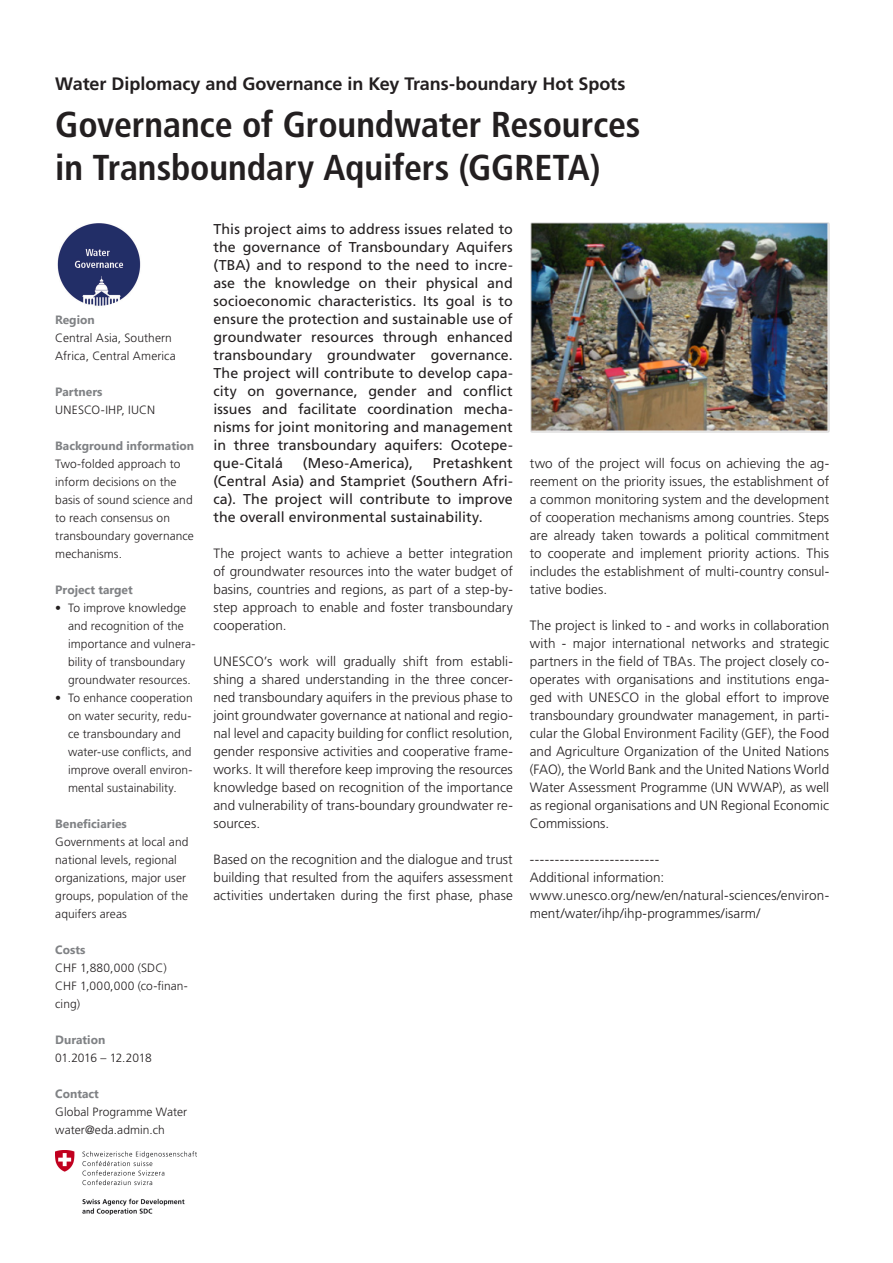
<style>
.page{position:relative;width:893px;height:1263px;background:#fff}
.page>*{position:absolute;margin:0;border:0;box-sizing:border-box;transform-origin:0 0}
.t1{font:700 condensed 36px/43.2px "Frutiger LT Pro";letter-spacing:-.005em;color:#231f20}
.t2{font:700 18px "Frutiger LT Pro";letter-spacing:-.005em;color:#231f20}
.t3{font:14.25px/18px "Frutiger LT Pro";letter-spacing:.005em;color:#231f20;text-align:justify}
.t4{font:300 13.5px/18px "Frutiger LT Pro";letter-spacing:.005em;color:#231f20;text-align:justify}
.t5{font:300 12px/18px "Frutiger LT Pro";letter-spacing:.005em;color:#231f20}
.t6{font:700 12px "Segoe UI";color:#808285}
.t7{font:300 12px "Frutiger LT Pro";letter-spacing:-.025em;color:#231f20}
</style>
<div class="page">
<img style="left:531px;top:222px;width:298px;height:210px">
<img style="left:57px;top:223px;width:84px;height:83px">
<img style="left:55px;top:1150px;width:141px;height:64px">
<h2 class="t2" style="left:55px;top:73px;width:572px">Water Diplomacy and Governance in Key Trans-boundary Hot Spots</h2>
<h1 class="t1" style="left:55px;top:103px;width:587px">Governance of Groundwater Resources in Transboundary Aquifers (GGRETA)</h1>
<p class="t6" style="left:55px;top:308px;width:41px">Region</p>
<p class="t5" style="left:55px;top:329px;width:122px">Central Asia, Southern<br>Africa, Central America</p>
<p class="t6" style="left:55px;top:380px;width:49px">Partners</p>
<p class="t5" style="left:55px;top:401px;width:101px">UNESCO-IHP, IUCN</p>
<p class="t6" style="left:55px;top:434px;width:140px">Background information</p>
<p class="t5" style="left:55px;top:455px;width:140px">Two-folded approach to inform decisions on the basis of sound science and to reach consensus on transboundary governance mechanisms.</p>
<p class="t6" style="left:55px;top:578px;width:79px">Project target</p>
<p class="t5" style="left:68px;top:599px;width:129px;text-indent:-13px">• To improve knowledge and recognition of the importance and vulnera&shy;bility of transboundary groundwater resources.</p>
<p class="t5" style="left:68px;top:689px;width:126px;text-indent:-13px">• To enhance cooperation on water security, redu&shy;ce transboundary and water-use conflicts, and improve overall environ&shy;mental sustainability.</p>
<p class="t6" style="left:55px;top:812px;width:73px">Beneficiaries</p>
<p class="t5" style="left:55px;top:833px;width:135px">Governments at local and national levels, regional organizations, major user groups, population of the aquifers areas</p>
<p class="t6" style="left:55px;top:938px;width:32px">Costs</p>
<p class="t5" style="left:55px;top:959px;width:134px">CHF 1,880,000 (SDC)<br>CHF 1,000,000 (co-finan&shy;cing)</p>
<p class="t6" style="left:55px;top:1028px;width:52px">Duration</p>
<p class="t7" style="left:55px;top:1051px;width:98px">01.2016 – 12.2018</p>
<p class="t6" style="left:55px;top:1082px;width:45px">Contact</p>
<p class="t5" style="left:55px;top:1103px;width:133px">Global Programme Water water@eda.admin.ch</p>
<p class="t3" style="left:213px;top:220px;width:301px">This project aims to address issues related to the governance of Transboundary Aquifers (TBA) and to respond to the need to incre&shy;ase the knowledge on their physical and socioeconomic characteristics. Its goal is to ensure the protection and sustainable use of groundwater resources through enhanced transboundary groundwater governance.<br>The project will contribute to develop capa&shy;city on governance, gender and conflict issues and facilitate coordination mecha&shy;nisms for joint monitoring and management in three transboundary aquifers: Ocotepe&shy;que-Citalá</p>
<p class="t3" style="left:303px;top:454px;width:112px">(Meso-America),</p>
<p class="t3" style="left:213px;top:454px;width:301px;text-indent:219px">Pretashkent (Central Asia) and Stampriet (Southern Afri&shy;ca). The project will contribute to improve the overall environmental sustainability.</p>
<p class="t4" style="left:213px;top:544px;width:301px">The project wants to achieve a better integration of groundwater resources into the water budget of basins, countries and regions, as part of a step-by&shy;step approach to enable and foster transboundary cooperation.</p>
<p class="t4" style="left:213px;top:652px;width:301px">UNESCO’s work will gradually shift from establi&shy;shing a shared understanding in the three concer&shy;ned transboundary aquifers in the previous phase to joint groundwater governance at national and regio&shy;nal level and capacity building for conflict resolution, gender responsive activities and cooperative frame&shy;works. It will therefore keep improving the resources knowledge based on recognition of the importance and vulnerability of trans-boundary groundwater re&shy;sources.</p>
<p class="t4" style="left:213px;top:850px;width:301px">Based on the recognition and the dialogue and trust building that resulted from the aquifers assessment activities undertaken during the first phase, phase</p>
<p class="t4" style="left:530px;top:454px;width:301px">two of the project will focus on achieving the ag&shy;reement on the priority issues, the establishment of a common monitoring system and the development of cooperation mechanisms among countries. Steps are already taken towards a political commitment to cooperate and implement priority actions. This includes the establishment of multi-country consul&shy;tative bodies.</p>
<p class="t4" style="left:530px;top:616px;width:301px">The project is linked to - and works in collaboration with - major international networks and strategic partners in the field of TBAs. The project closely co&shy;operates with organisations and institutions enga&shy;ged with UNESCO in the global effort to improve transboundary groundwater management, in parti&shy;cular the Global Environment Facility (GEF), the Food and Agriculture Organization of the United Nations (FAO), the World Bank and the United Nations World Water Assessment Programme (UN WWAP), as well as regional organisations and UN Regional Economic Commissions.</p>
<p class="t4" style="left:530px;top:850px;width:301px;text-align:left">--------------------------<br>Additional information: www.unesco.org/new/en/natural-sciences/environ&shy;ment/water/ihp/ihp-programmes/isarm/</p>
</div>
